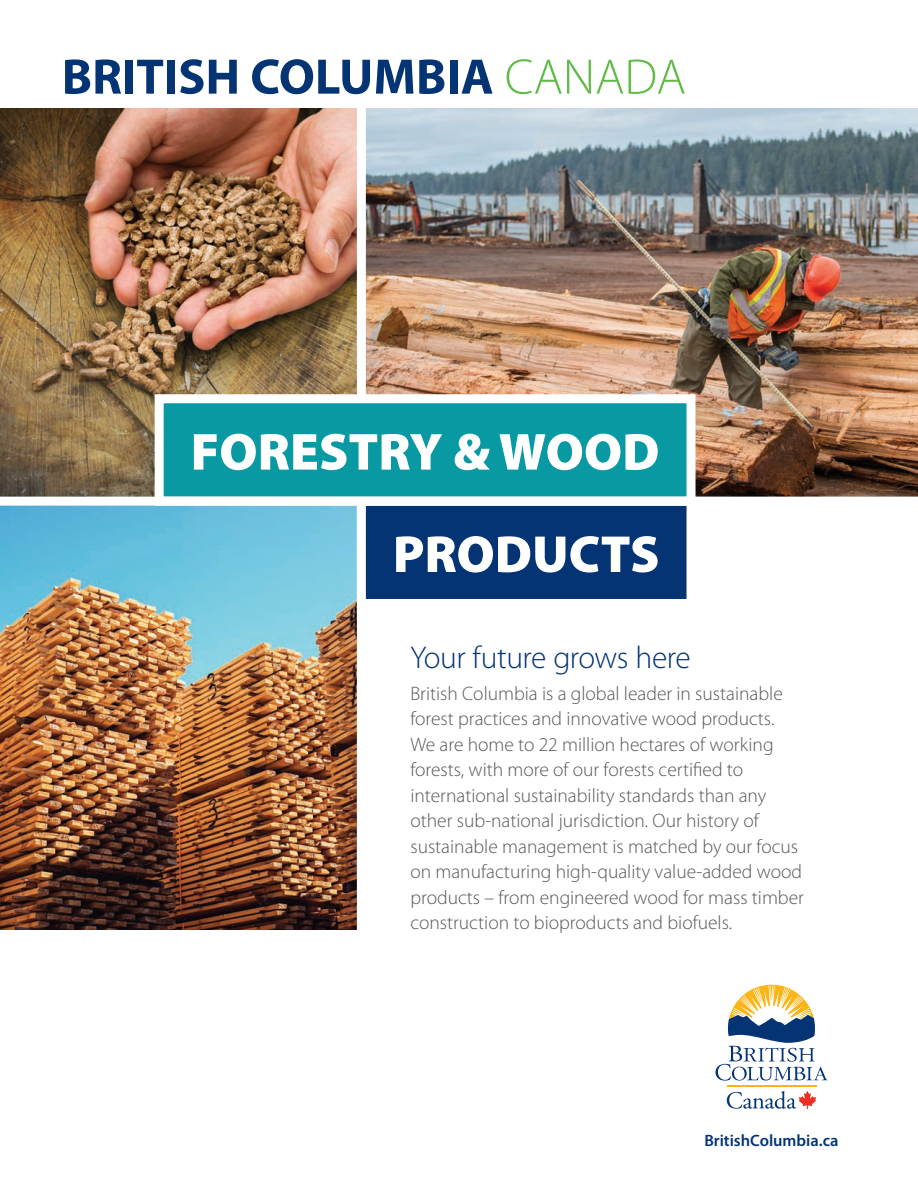
<style>
.page{position:relative;width:918px;height:1188px;background:#fff}
.page>*{position:absolute;margin:0;border:0;box-sizing:border-box;transform-origin:0 0}
.t1{font:900 52.5px "Myriad Pro";color:#fff}
.t2{font:300 31.5px "Myriad Pro";letter-spacing:-.015em;color:#053474}
.t3{font:300 19.5px/25.5px "Myriad Pro";color:#57585a}
.t4{font:600 16.5px "Myriad Pro";color:#053474}
</style>
<div class="page">
<img style="left:0;top:108px;width:357px;height:389px">
<img style="left:0;top:506px;width:357px;height:423px">
<img style="left:366px;top:108px;width:552px;height:389px">
<svg style="left:65px;top:59px;width:56px;height:35px"></svg>
<div style="left:125px;top:60px;width:8px;height:34px;background:#053474"></div>
<svg style="left:137px;top:60px;width:26px;height:34px"></svg>
<div style="left:167px;top:60px;width:8px;height:34px;background:#053474"></div>
<svg style="left:180px;top:59px;width:57px;height:35px"></svg>
<svg style="left:252px;top:59px;width:118px;height:35px"></svg>
<svg style="left:376px;top:60px;width:37px;height:34px"></svg>
<svg style="left:419px;top:59px;width:25px;height:35px"></svg>
<div style="left:450px;top:60px;width:7px;height:34px;background:#053474"></div>
<svg style="left:462px;top:60px;width:31px;height:34px"></svg>
<svg style="left:507px;top:59px;width:84px;height:35px"></svg>
<svg style="left:597px;top:60px;width:26px;height:34px"></svg>
<svg style="left:629px;top:59px;width:56px;height:35px"></svg>
<hr style="left:727px;top:1086px;width:89px;height:1px;background:#fbb416">
<svg style="left:716px;top:985px;width:111px;height:96px"></svg>
<svg style="left:727px;top:1091px;width:89px;height:18px"></svg>
<div style="left:361px;top:501px;width:330px;height:102px;background:#053474"></div>
<div style="left:357px;top:497px;width:339px;height:111px;border:9px solid #fff"></div>
<div style="left:159px;top:399px;width:532px;height:102px;background:#0899a3"></div>
<div style="left:155px;top:394px;width:541px;height:112px;border:9px solid #fff"></div>
<div style="left:0;top:497px;width:918px;height:9px;background:#fff"></div>
<p class="t1" style="left:191px;top:422px;width:470px">FORESTRY &amp; WOOD</p>
<p class="t1" style="left:393px;top:524px;width:268px">PRODUCTS</p>
<p class="t2" style="left:410px;top:640px;width:282px">Your future grows here</p>
<p class="t3" style="left:410px;top:681px;width:395px">British Columbia is a global leader in sustainable forest practices and innovative wood products.<br>We are home to 22 million hectares of working forests, with more of our forests certified to international sustainability standards than any other sub-national jurisdiction. Our history of sustainable management is matched by our focus on manufacturing high-quality value-added wood products – from engineered wood for mass timber construction to bioproducts and biofuels.</p>
<p class="t4" style="left:704px;top:1132px;width:136px">BritishColumbia.ca</p>
</div>
